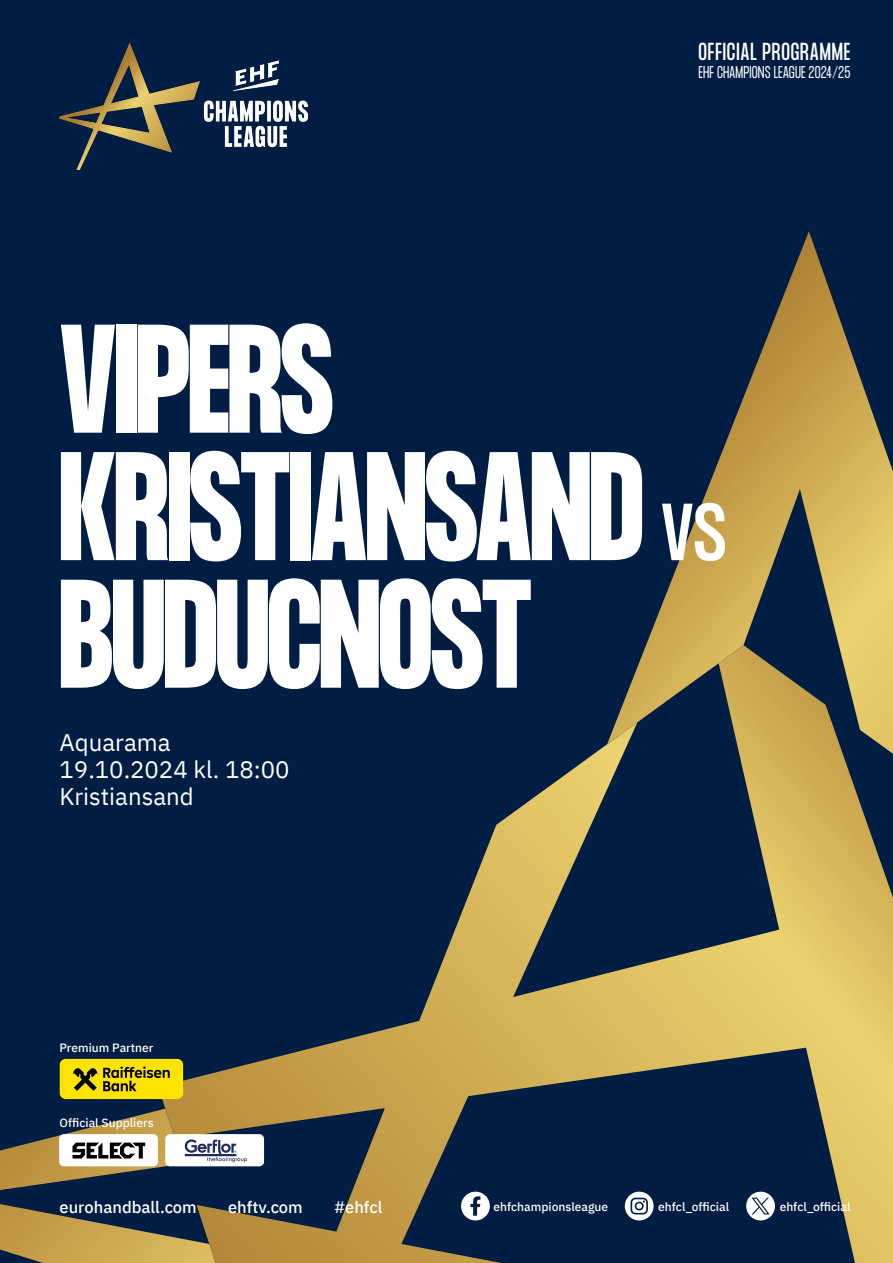
<style>
.page{position:relative;width:893px;height:1263px;background:#001d43}
.page>*{position:absolute;margin:0;border:0;box-sizing:border-box;transform-origin:0 0}
.t1{font:700 135px/127.5px "Formula Condensed";letter-spacing:-.01em;color:#fff}
.t2{font:24px/27px "IBM Plex Sans";color:#fff}
.t3{font:21.6px "Formula Condensed";letter-spacing:.04em;color:#fff}
.t4{font:500 16.5px "IBM Plex Sans";color:#fff}
.t5{font:300 15px "Formula Condensed";letter-spacing:.01em;color:#fff}
.t6{font:500 12px "IBM Plex Sans";color:#fff}
.s1{font-weight:400;font-size:87px}
</style>
<div class="page">
<svg style="left:158px;top:744px;width:735px;height:519px"></svg>
<svg style="left:607px;top:231px;width:286px;height:523px"></svg>
<img style="left:59px;top:43px;width:248px;height:126px">
<div style="left:625px;top:1192px;width:29px;height:28px;background:#fff;border-radius:50%"></div>
<svg style="left:630px;top:1197px;width:18px;height:17px"></svg>
<div style="left:461px;top:1192px;width:29px;height:28px;background:#fff;border-radius:50%"></div>
<svg style="left:470px;top:1196px;width:10px;height:20px"></svg>
<div style="left:746px;top:1192px;width:29px;height:28px;background:#fff;border-radius:50%"></div>
<svg style="left:752px;top:1198px;width:18px;height:16px"></svg>
<div style="left:165px;top:1134px;width:99px;height:32px;background:#fff;border-radius:5px"></div>
<svg style="left:0;top:1108px;width:247px;height:155px"></svg>
<div style="left:60px;top:1059px;width:123px;height:40px;background:#fde400;border-radius:6px"></div>
<svg style="left:73px;top:1066px;width:97px;height:25px"></svg>
<h3 class="t3" style="left:698px;top:38px;width:153px">OFFICIAL PROGRAMME</h3>
<p class="t5" style="left:698px;top:63px;width:154px">EHF CHAMPIONS LEAGUE 2024/25</p>
<h1 class="t1" style="left:60px;top:322px;width:669px">VIPERS<br>KRISTIANSAND <span class="s1">vs<br></span>BUDUCNOST</h1>
<h2 class="t2" style="left:60px;top:727px;width:232px">Aquarama<br>19.10.2024 kl. 18:00<br>Kristiansand</h2>
<p class="t6" style="left:60px;top:1038px;width:95px">Premium Partner</p>
<p class="t6" style="left:60px;top:1114px;width:96px">Official Suppliers</p>
<h3 class="t4" style="left:60px;top:1194px;width:139px">eurohandball.com</h3>
<h3 class="t4" style="left:228px;top:1194px;width:76px">ehftv.com</h3>
<h3 class="t4" style="left:334px;top:1194px;width:50px">#ehfcl</h3>
<p class="t6" style="left:493px;top:1197px;width:116px">ehfchampionsleague</p>
<p class="t6" style="left:658px;top:1197px;width:72px">ehfcl_official</p>
<p class="t6" style="left:780px;top:1197px;width:72px">ehfcl_official</p>
</div>
